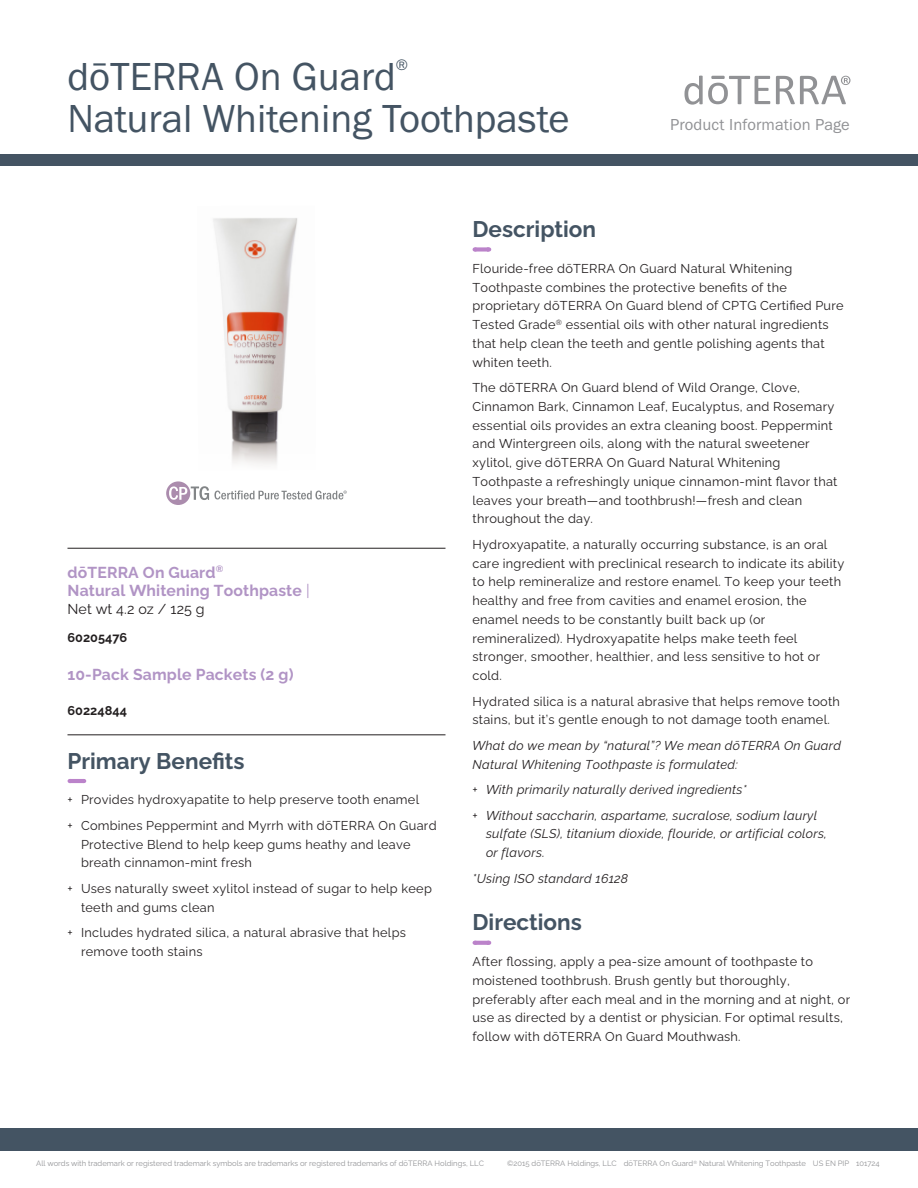
<style>
.page{position:relative;width:918px;height:1188px;background:#fff}
.page>*{position:absolute;margin:0;border:0;box-sizing:border-box;transform-origin:0 0}
.Main_Title{font:40.5px "Franklin Gothic URW Boo";color:#445463}
.Header__Sanctuary_dash{font:700 22.5px "Ralewayd T";color:#445463}
.t1{font:16.5px "Franklin Gothic URW Boo";letter-spacing:.01em;color:#919295}
.Tag_Title_Italic__Top_Rule{font:700 15.75px/18px "Ralewayd T";letter-spacing:.01em;color:#b194c5}
.Tag_Title{font:700 15.75px "Ralewayd T";letter-spacing:.01em;color:#b194c5}
.Main_Title-2{font:15.75px "Franklin Gothic URW Boo";color:#445463}
.Tag_Title_Italic__Top_Rule-2{font:14.25px "Ralewayd T";letter-spacing:.01em;color:#231f20}
.Body{font:12.75px/18.8px "Ralewayd T";letter-spacing:.02em;color:#231f20}
.Body-2{font:italic 12.75px/18.8px "Ralewayd T";letter-spacing:.02em;color:#231f20}
.Tag_SKU{font:700 12.75px "Ralewayd T";color:#231f20}
.Tag_SKU__Bottom_Rule{font:700 12.75px "Ralewayd T";color:#231f20}
.t2{font:7.65px "Ralewayd T";color:#919295}
.s1{font-weight:400}
.s2{font-style:normal}
</style>
<div class="page">
<div style="left:0;top:155px;width:918px;height:11px;background:#445463"></div>
<div style="left:0;top:1128px;width:918px;height:23px;background:#445463"></div>
<svg style="left:776px;top:76px;width:74px;height:28px"></svg>
<svg style="left:684px;top:76px;width:86px;height:29px"></svg>
<img style="left:213px;top:218px;width:85px;height:247px">
<svg style="left:475px;top:247px;width:14px;height:5px"></svg>
<svg style="left:475px;top:941px;width:14px;height:4px"></svg>
<hr style="left:68px;top:548px;width:378px;height:1px;background:#231f20">
<hr style="left:68px;top:735px;width:378px;height:1px;background:#231f20">
<svg style="left:70px;top:779px;width:14px;height:4px"></svg>
<svg style="left:166px;top:481px;width:181px;height:24px"></svg>
<p class="Main_Title" style="left:68px;top:51px;width:330px">dōTERRA On Guard</p>
<p class="Main_Title-2" style="left:396px;top:55px;width:14px">®</p>
<p class="Main_Title" style="left:68px;top:93px;width:504px">Natural Whitening Toothpaste</p>
<p class="t1" style="left:670px;top:114px;width:181px">Product Information Page</p>
<p class="Tag_Title_Italic__Top_Rule" style="left:68px;top:561px;width:244px">dōTERRA On Guard<sup>®<br></sup>Natural Whitening Toothpaste <span class="s1">|</span></p>
<p class="Tag_Title_Italic__Top_Rule-2" style="left:68px;top:597px;width:139px">Net wt 4.2 oz / 125 g</p>
<p class="Tag_SKU" style="left:68px;top:628px;width:61px">60205476</p>
<p class="Tag_Title" style="left:68px;top:662px;width:228px">10-Pack Sample Packets (2 g)</p>
<p class="Tag_SKU__Bottom_Rule" style="left:68px;top:701px;width:61px">60224844</p>
<p class="Header__Sanctuary_dash" style="left:68px;top:743px;width:179px">Primary Benefits</p>
<p class="Body" style="left:68px;top:789px;width:353px">+ Provides hydroxyapatite to help preserve tooth enamel</p>
<p class="Body" style="left:81px;top:815px;width:357px;text-indent:-14px">+ Combines Peppermint and Myrrh with dōTERRA On Guard<br>Protective Blend to help keep gums heathy and leave breath cinnamon-mint fresh</p>
<p class="Body" style="left:81px;top:878px;width:352px;text-indent:-14px">+ Uses naturally sweet xylitol instead of sugar to help keep teeth and gums clean</p>
<p class="Body" style="left:81px;top:922px;width:326px;text-indent:-14px">+ Includes hydrated silica, a natural abrasive that helps remove tooth stains</p>
<p class="Header__Sanctuary_dash" style="left:472px;top:212px;width:125px">Description</p>
<p class="Body" style="left:472px;top:258px;width:373px">Flouride-free dōTERRA On Guard Natural Whitening Toothpaste combines the protective benefits of the proprietary dōTERRA On Guard blend of CPTG Certified Pure Tested Grade<sup>®</sup> essential oils with other natural ingredients that help clean the teeth and gentle polishing agents that whiten teeth.</p>
<p class="Body" style="left:472px;top:377px;width:367px">The dōTERRA On Guard blend of Wild Orange, Clove, Cinnamon Bark, Cinnamon Leaf, Eucalyptus, and Rosemary essential oils provides an extra cleaning boost. Peppermint and Wintergreen oils, along with the natural sweetener xylitol, give dōTERRA On Guard Natural Whitening Toothpaste a refreshingly unique cinnamon-mint flavor that leaves your breath—and toothbrush!—fresh and clean throughout the day.</p>
<p class="Body" style="left:472px;top:534px;width:373px">Hydroxyapatite, a naturally occurring substance, is an oral care ingredient with preclinical research to indicate its ability to help remineralize and restore enamel. To keep your teeth healthy and free from cavities and enamel erosion, the enamel needs to be constantly built back up (or remineralized). Hydroxyapatite helps make teeth feel stronger, smoother, healthier, and less sensitive to hot or cold.</p>
<p class="Body" style="left:472px;top:690px;width:369px">Hydrated silica is a natural abrasive that helps remove tooth stains, but it’s gentle enough to not damage tooth enamel.</p>
<p class="Body-2" style="left:472px;top:735px;width:370px">What do we mean by “natural”? We mean dōTERRA On Guard<br>Natural Whitening Toothpaste is formulated:</p>
<p class="Body-2" style="left:472px;top:779px;width:276px"><span class="s2">+</span> With primarily naturally derived ingredients*</p>
<p class="Body-2" style="left:486px;top:804px;width:342px;text-indent:-14px"><span class="s2">+</span> Without saccharin, aspartame, sucralose, sodium lauryl sulfate (SLS), titanium dioxide, flouride, or artificial colors, or flavors.</p>
<p class="Body-2" style="left:472px;top:867px;width:157px">*Using ISO standard 16128</p>
<p class="Header__Sanctuary_dash" style="left:472px;top:905px;width:111px">Directions</p>
<p class="Body" style="left:472px;top:951px;width:379px">After flossing, apply a pea-size amount of toothpaste to moistened toothbrush. Brush gently but thoroughly, preferably after each meal and in the morning and at night, or use as directed by a dentist or physician. For optimal results, follow with dōTERRA On Guard Mouthwash.</p>
<p class="t2" style="left:36px;top:1157px;width:449px">All words with trademark or registered trademark symbols are trademarks or registered trademarks of dōTERRA Holdings, LLC</p>
<p class="t2" style="left:507px;top:1157px;width:374px">©2015 dōTERRA Holdings, LLC dōTERRA On Guard<sup>®</sup> Natural Whitening Toothpaste US EN PIP 101724</p>
</div>
